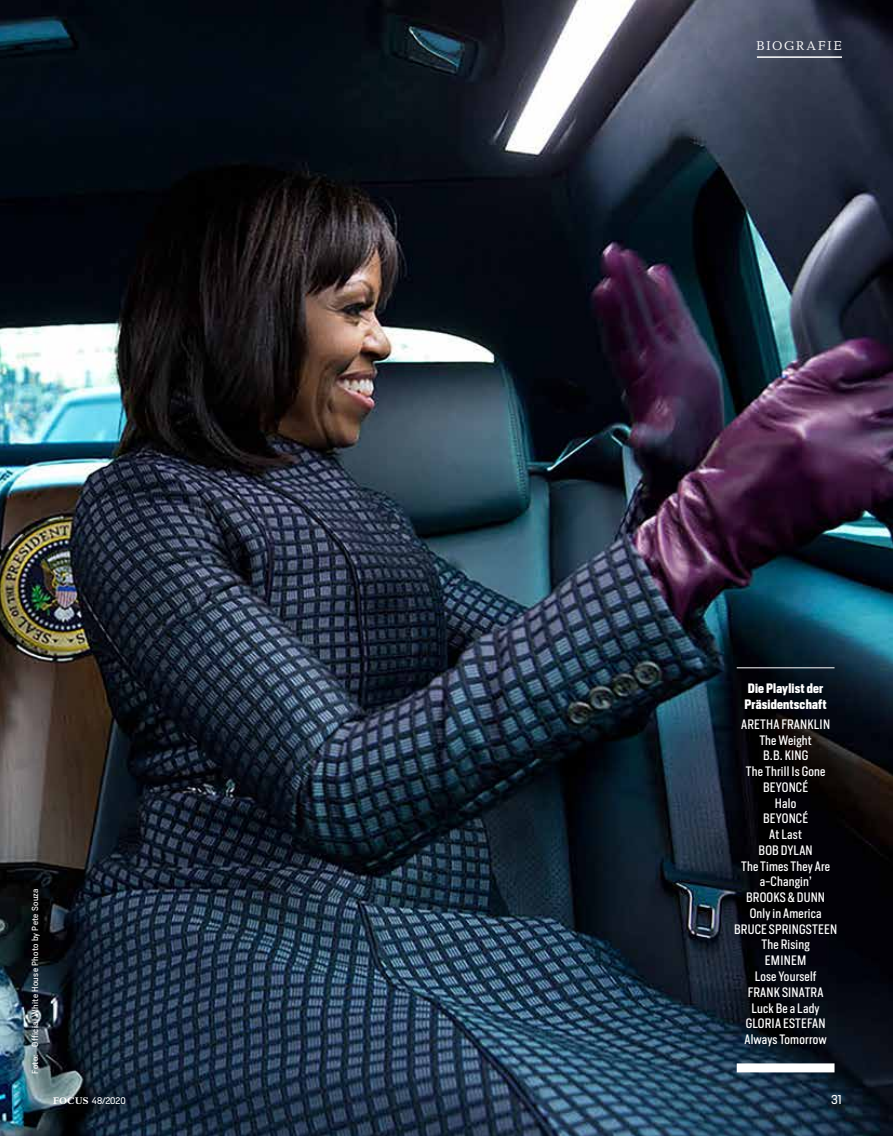
<style>
.page{position:relative;width:893px;height:1136px;background:#fff}
.page>*{position:absolute;margin:0;border:0;box-sizing:border-box;transform-origin:0 0}
.t1{font:12.9px "Candida Focus Roman";letter-spacing:.145em;color:#fff}
.t2{font:12.75px/15.8px "Heron Sans Cond";letter-spacing:.015em;color:#fff;text-align:center}
.t3{font:700 12.75px/15.8px "Heron Sans Cond";letter-spacing:.015em;color:#fff}
.t4{font:12px "Heron Sans";color:#fff}
.t5{font:9px "Heron Sans";color:#fff}
.t6{font:8.25px "Heron Sans";letter-spacing:.04em;color:#fff}
.s1{font-family:"Candida Focus";font-weight:700;font-size:9.75px}
</style>
<div class="page">
<img style="left:0;top:0;width:893px;height:1135px">
<hr style="left:757px;top:56px;width:85px;height:2px;background:#fff">
<div style="left:737px;top:1063px;width:97px;height:9px;background:#fff"></div>
<hr style="left:737px;top:667px;width:97px;height:1px;background:#fff">
<p class="t1" style="left:757px;top:39px;width:87px">BIOGRAFIE</p>
<p class="t6" style="left:30px;top:1073px;width:187px;rotate:-90deg">Foto: Official White House Photo by Pete Souza</p>
<p class="t3" style="left:744px;top:680px;width:84px">Die Playlist der<br>Präsidentschaft</p>
<p class="t2" style="left:734px;top:716px;width:105px">ARETHA FRANKLIN<br>The Weight<br>B.B. KING<br>The Thrill Is Gone<br>BEYONCÉ<br>Halo<br>BEYONCÉ<br>At Last<br>BOB DYLAN<br>The Times They Are a-Changin’<br>BROOKS &amp; DUNN<br>Only in America<br>BRUCE SPRINGSTEEN<br>The Rising<br>EMINEM<br>Lose Yourself<br>FRANK SINATRA<br>Luck Be a Lady<br>GLORIA ESTEFAN<br>Always Tomorrow</p>
<p class="t5" style="left:53px;top:1095px;width:74px"><span class="s1">FOCUS</span> 48/2020</p>
<p class="t4" style="left:831px;top:1092px;width:12px">31</p>
</div>
